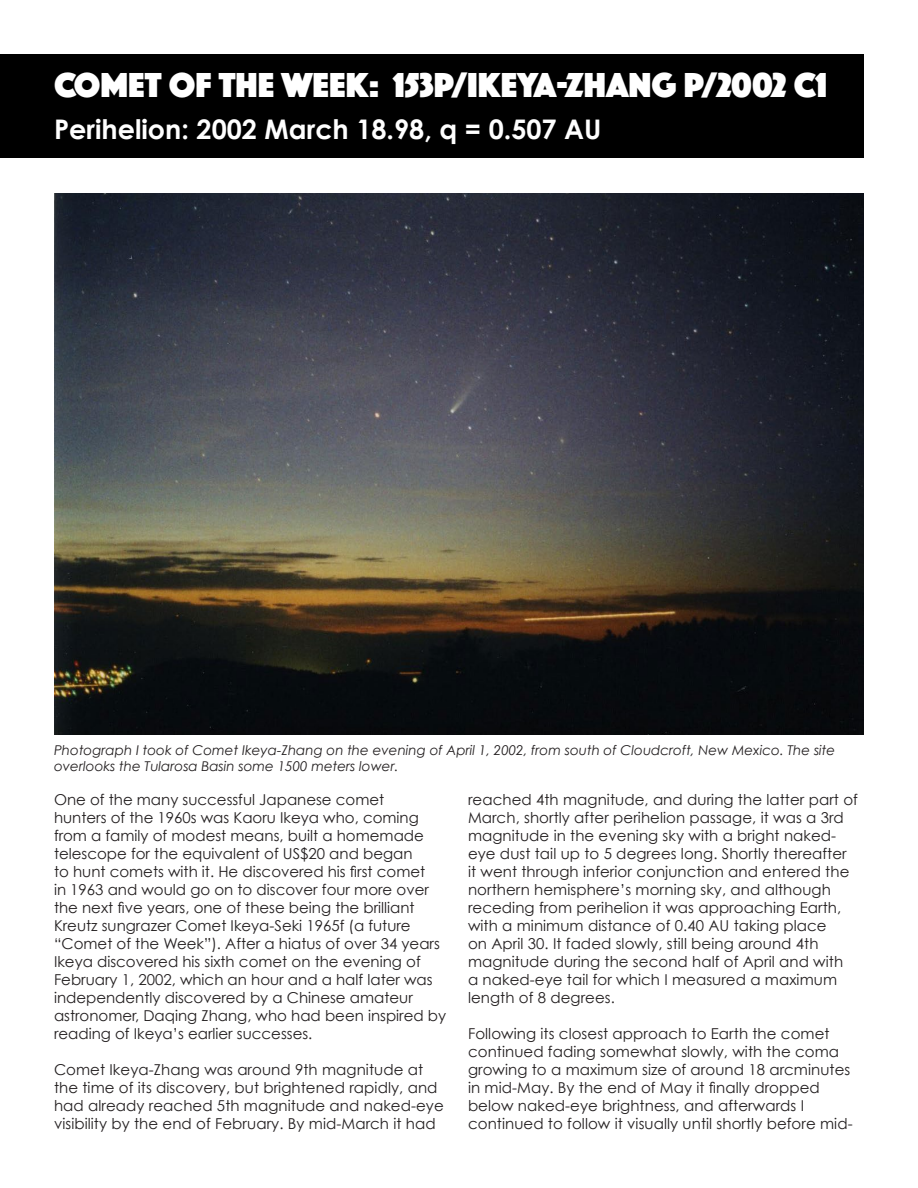
<style>
.page{position:relative;width:918px;height:1188px;background:#fff}
.page>*{position:absolute;margin:0;border:0;box-sizing:border-box;transform-origin:0 0}
.t1{font:36px "Phosphate Solid";color:#fff}
.t2{font:700 27px "Century Gothic";color:#fff}
.Body_Type{font:15px/18px "Century Gothic";letter-spacing:.005em;color:#231f20}
.Cutlines{font:italic 13.5px/16.2px "Century Gothic";color:#231f20}
</style>
<div class="page">
<div style="left:0;top:54px;width:864px;height:104px;background:#000"></div>
<img style="left:54px;top:194px;width:810px;height:541px">
<p class="t1" style="left:54px;top:59px;width:775px">COMET OF THE WEEK: 153P/IKEYA-ZHANG P/2002 C1</p>
<p class="t2" style="left:54px;top:112px;width:549px">Perihelion: 2002 March 18.98, q = 0.507 AU</p>
<p class="Cutlines" style="left:54px;top:742px;width:783px">Photograph I took of Comet Ikeya-Zhang on the evening of April 1, 2002, from south of Cloudcroft, New Mexico. The site overlooks the Tularosa Basin some 1500 meters lower.</p>
<p class="Body_Type" style="left:54px;top:790px;width:394px">One of the many successful Japanese comet<br>hunters of the 1960s was Kaoru Ikeya who, coming from a family of modest means, built a homemade telescope for the equivalent of US$20 and began<br>to hunt comets with it. He discovered his first comet<br>in 1963 and would go on to discover four more over the next five years, one of these being the brilliant Kreutz sungrazer Comet Ikeya-Seki 1965f (a future “Comet of the Week”). After a hiatus of over 34 years Ikeya discovered his sixth comet on the evening of February 1, 2002, which an hour and a half later was independently discovered by a Chinese amateur astronomer, Daqing Zhang, who had been inspired by reading of Ikeya’s earlier successes.</p>
<p class="Body_Type" style="left:54px;top:1060px;width:391px">Comet Ikeya-Zhang was around 9th magnitude at the time of its discovery, but brightened rapidly, and had already reached 5th magnitude and naked-eye visibility by the end of February. By mid-March it had</p>
<p class="Body_Type" style="left:468px;top:790px;width:391px">reached 4th magnitude, and during the latter part of March, shortly after perihelion passage, it was a 3rd magnitude in the evening sky with a bright naked&shy;eye dust tail up to 5 degrees long. Shortly thereafter it went through inferior conjunction and entered the northern hemisphere’s morning sky, and although receding from perihelion it was approaching Earth, with a minimum distance of 0.40 AU taking place<br>on April 30. It faded slowly, still being around 4th magnitude during the second half of April and with<br>a naked-eye tail for which I measured a maximum length of 8 degrees.</p>
<p class="Body_Type" style="left:468px;top:1024px;width:386px">Following its closest approach to Earth the comet continued fading somewhat slowly, with the coma growing to a maximum size of around 18 arcminutes in mid-May. By the end of May it finally dropped below naked-eye brightness, and afterwards I continued to follow it visually until shortly before mid-</p>
</div>
